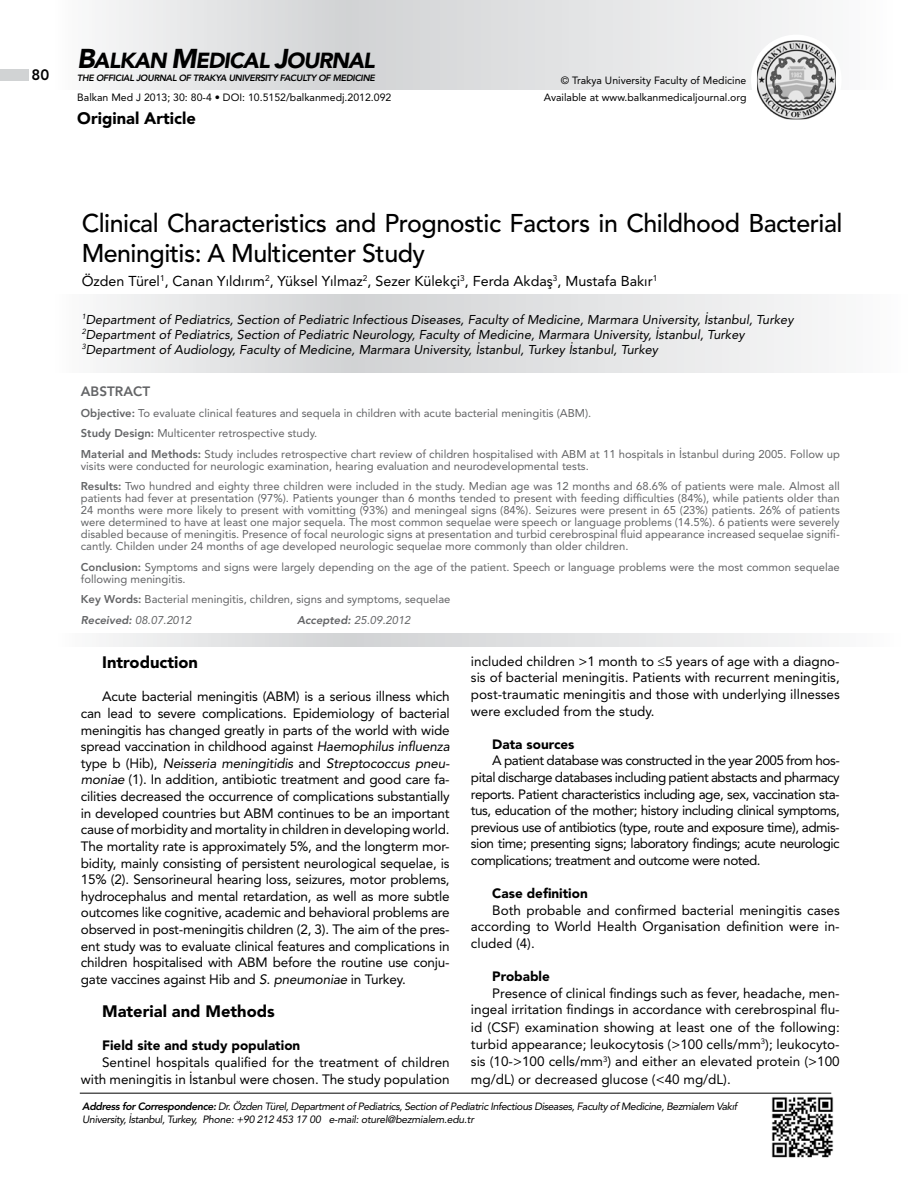
<style>
.page{position:relative;width:915px;height:1191px;background:#fff}
.page>*{position:absolute;margin:0;border:0;box-sizing:border-box;transform-origin:0 0}
.t1{font:500 25.5px/30px "Avenir LT Std";letter-spacing:-.02em;color:#000}
.t2{font:italic 900 21.6px "Avenir LT Std";letter-spacing:-.045em;color:#000}
.t3{font:900 16.5px "Avenir LT Std";color:#000}
.t4{font:800 15px "Avenir LT Std";color:#000}
.t5{font:14.25px "Avenir LT Std";color:#000}
.t6{font:13.5px/16.6px "Avenir LT Std";color:#000;text-align:justify}
.t7{font:900 13.5px "Avenir LT Std";color:#000}
.t8{font:800 13.5px "Avenir LT Std";color:#636466}
.t9{font:italic 12.75px/15px "Avenir LT Std";color:#000}
.t10{font:11.25px/12px "Avenir LT Std";color:#636466}
.t11{font:italic 11.25px "Avenir LT Std";color:#636466}
.t12{font:italic 10.5px/12.8px "Avenir LT Std";letter-spacing:-.04em;color:#000}
.t13{font:10.5px/17.7px "Avenir LT Std";color:#000;text-align:right}
.t14{font:italic 800 9px "Avenir LT Std";letter-spacing:-.035em;color:#000}
.s1{font-size:27px}
.s2{font-weight:800}
.s3{font-weight:800;font-style:italic}
.s4{font-style:italic}
</style>
<div class="page">
<img style="left:771px;top:1093px;width:63px;height:65px">
<hr style="left:80px;top:1093px;width:751px;height:1px;background:#000">
<svg style="left:106px;top:633px;width:706px;height:13px"></svg>
<svg style="left:103px;top:294px;width:715px;height:78px"></svg>
<svg style="left:102px;top:0;width:703px;height:89px;background:#e2e2e4"></svg>
<div style="left:0;top:69px;width:29px;height:12px;background:#d1d3d4"></div>
<div style="left:750px;top:35px;width:91px;height:90px;background:#fff;border-radius:50%"></div>
<img style="left:756px;top:40px;width:79px;height:79px">
<p class="t4" style="left:32px;top:66px;width:19px">80</p>
<h2 class="t2" style="left:77px;top:47px;width:299px"><span class="s1">B</span>ALKAN <span class="s1">M</span>EDICAL <span class="s1">J</span>OURNAL</h2>
<p class="t14" style="left:77px;top:72px;width:299px">THE OFFICIAL JOURNAL OF TRAKYA UNIVERSITY FACULTY OF MEDICINE</p>
<p class="t13" style="left:77px;top:89px;width:315px">Balkan Med J 2013; 30: 80-4 • DOI: 10.5152/balkanmedj.2012.092</p>
<p class="t3" style="left:77px;top:108px;width:120px">Original Article</p>
<p class="t13" style="left:543px;top:71px;width:204px">© Trakya University Faculty of Medicine<br>Available at www.balkanmedicaljournal.org</p>
<h1 class="t1" style="left:82px;top:208px;width:762px">Clinical Characteristics and Prognostic Factors in Childhood Bacterial<br>Meningitis: A Multicenter Study</h1>
<p class="t5" style="left:82px;top:272px;width:577px">Özden Türel<sup>1</sup>, Canan Yıldırım<sup>2</sup>, Yüksel Yılmaz<sup>2</sup>, Sezer Külekçi<sup>3</sup>, Ferda Akdaş<sup>3</sup>, Mustafa Bakır<sup>1</sup></p>
<p class="t9" style="left:82px;top:312px;width:713px"><sup>1</sup>Department of Pediatrics, Section of Pediatric Infectious Diseases, Faculty of Medicine, Marmara University, İstanbul, Turkey<br><sup>2</sup>Department of Pediatrics, Section of Pediatric Neurology, Faculty of Medicine, Marmara University, İstanbul, Turkey<br><sup>3</sup>Department of Audiology, Faculty of Medicine, Marmara University, İstanbul, Turkey İstanbul, Turkey</p>
<p class="t8" style="left:81px;top:383px;width:71px">ABSTRACT</p>
<p class="t10" style="left:81px;top:402px;width:760px;line-height:20.5px"><span class="s2">Objective:</span> To evaluate clinical features and sequela in children with acute bacterial meningitis (ABM).<br><span class="s2">Study Design:</span> Multicenter retrospective study.<br><span class="s2">Material and Methods:</span> Study includes retrospective chart review of children hospitalised with ABM at 11 hospitals in İstanbul during 2005. Follow up</p>
<p class="t10" style="left:81px;top:456px;width:760px;line-height:20.5px">visits were conducted for neurologic examination, hearing evaluation and neurodevelopmental tests.<br><span class="s2">Results:</span> Two hundred and eighty three children were included in the study. Median age was 12 months and 68.6% of patients were male. Almost all</p>
<p class="t10" style="left:81px;top:492px;width:760px;text-align:justify">patients had fever at presentation (97%). Patients younger than 6 months tended to present with feeding difficulties (84%), while patients older than 24 months were more likely to present with vomitting (93%) and meningeal signs (84%). Seizures were present in 65 (23%) patients. 26% of patients were determined to have at least one major sequela. The most common sequelae were speech or language problems (14.5%). 6 patients were severely disabled because of meningitis. Presence of focal neurologic signs at presentation and turbid cerebrospinal fluid appearance increased sequelae signifi&shy;cantly. Childen under 24 months of age developed neurologic sequelae more commonly than older children.</p>
<p class="t10" style="left:81px;top:561px;width:760px"><span class="s2">Conclusion:</span> Symptoms and signs were largely depending on the age of the patient. Speech or language problems were the most common sequelae following meningitis.</p>
<p class="t10" style="left:81px;top:589px;width:371px;line-height:20.5px"><span class="s2">Key Words:</span> Bacterial meningitis, children, signs and symptoms, sequelae<br><span class="s3">Received:</span> <span class="s4">08.07.2012</span></p>
<p class="t11" style="left:297px;top:613px;width:115px"><span class="s2">Accepted:</span> 25.09.2012</p>
<p class="t6" style="left:471px;top:653px;width:370px">included children &gt;1 month to ≤5 years of age with a diagno&shy;sis of bacterial meningitis. Patients with recurrent meningitis, post-traumatic meningitis and those with underlying illnesses were excluded from the study.</p>
<p class="t7" style="left:492px;top:735px;width:84px">Data sources</p>
<p class="t6" style="left:471px;top:752px;width:370px;text-indent:21px">A patient database was constructed in the year 2005 from hos&shy;pital discharge databases including patient abstacts and pharmacy reports. Patient characteristics including age, sex, vaccination sta&shy;tus, education of the mother; history including clinical symptoms, previous use of antibiotics (type, route and exposure time), admis&shy;sion time; presenting signs; laboratory findings; acute neurologic complications; treatment and outcome were noted.</p>
<p class="t7" style="left:492px;top:885px;width:97px">Case definition</p>
<p class="t6" style="left:471px;top:901px;width:370px;text-indent:21px">Both probable and confirmed bacterial meningitis cases according to World Health Organisation definition were in&shy;cluded (4).</p>
<p class="t7" style="left:492px;top:968px;width:59px">Probable</p>
<p class="t6" style="left:471px;top:984px;width:370px;line-height:17.2px;text-indent:21px">Presence of clinical findings such as fever, headache, men&shy;ingeal irritation findings in accordance with cerebrospinal flu&shy;id (CSF) examination showing at least one of the following: turbid appearance; leukocytosis (&gt;100 cells/mm<sup>3</sup>); leukocyto&shy;sis (10-&gt;100 cells/mm<sup>3</sup>) and either an elevated protein (&gt;100 mg/dL) or decreased glucose (&lt;40 mg/dL).</p>
<p class="t12" style="left:82px;top:1100px;width:656px"><span class="s2">Address for Correspondence:</span> Dr. Özden Türel, Department of Pediatrics, Section of Pediatric Infectious Diseases, Faculty of Medicine, Bezmialem Vakıf<br>University, İstanbul, Turkey, Phone: +90 212 453 17 00 e-mail: oturel@bezmialem.edu.tr</p>
<p class="t3" style="left:102px;top:652px;width:97px">Introduction</p>
<p class="t6" style="left:81px;top:688px;width:370px;text-indent:21px">Acute bacterial meningitis (ABM) is a serious illness which can lead to severe complications. Epidemiology of bacterial meningitis has changed greatly in parts of the world with wide spread vaccination in childhood against <span class="s4">Haemophilus influenza </span>type b (Hib), <span class="s4">Neisseria meningitidis</span> and <span class="s4">Streptococcus pneu&shy;moniae</span> (1). In addition, antibiotic treatment and good care fa&shy;cilities decreased the occurrence of complications substantially in developed countries but ABM continues to be an important cause of morbidity and mortality in children in developing world.<br>The mortality rate is approximately 5%, and the longterm mor&shy;bidity, mainly consisting of persistent neurological sequelae, is 15% (2). Sensorineural hearing loss, seizures, motor problems, hydrocephalus and mental retardation, as well as more subtle outcomes like cognitive, academic and behavioral problems are observed in post-meningitis children (2, 3). The aim of the pres&shy;ent study was to evaluate clinical features and complications in children hospitalised with ABM before the routine use conju&shy;gate vaccines against Hib and <span class="s4">S. pneumoniae</span> in Turkey.</p>
<p class="t3" style="left:102px;top:1001px;width:174px">Material and Methods</p>
<p class="t7" style="left:102px;top:1037px;width:200px">Field site and study population</p>
<p class="t6" style="left:81px;top:1054px;width:370px;text-align:right">Sentinel hospitals qualified for the treatment of children with meningitis in İstanbul were chosen. The study population</p>
</div>
